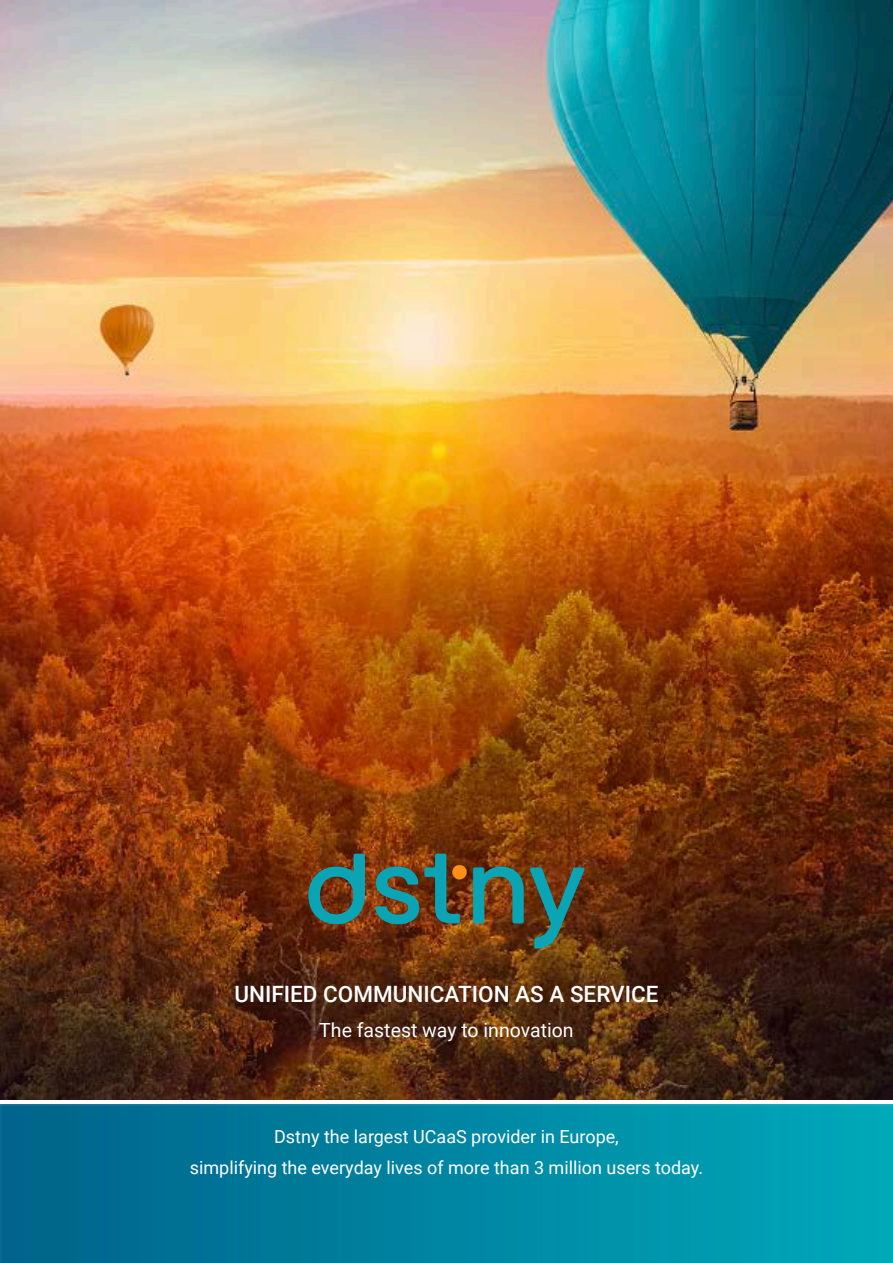
<style>
.page{position:relative;width:893px;height:1263px;background:#fff}
.page>*{position:absolute;margin:0;border:0;box-sizing:border-box;transform-origin:0 0}
.t1{font:500 22.5px "Roboto";color:#fff}
.t2{font:19.5px "Roboto";color:#fff}
.t3{font:18px/31.5px "Roboto";color:#fff;text-align:center}
</style>
<div class="page">
<img style="left:0;top:0;width:893px;height:1100px">
<img style="left:0;top:1105px;width:893px;height:158px">
<img style="left:302px;top:848px;width:288px;height:105px">
<p class="t1" style="left:234px;top:979px;width:425px">UNIFIED COMMUNICATION AS A SERVICE</p>
<p class="t2" style="left:319px;top:1016px;width:256px">The fastest way to innovation</p>
<p class="t3" style="left:190px;top:1120px;width:515px">Dstny the largest UCaaS provider in Europe,<br>simplifying the everyday lives of more than 3 million users today.</p>
</div>
